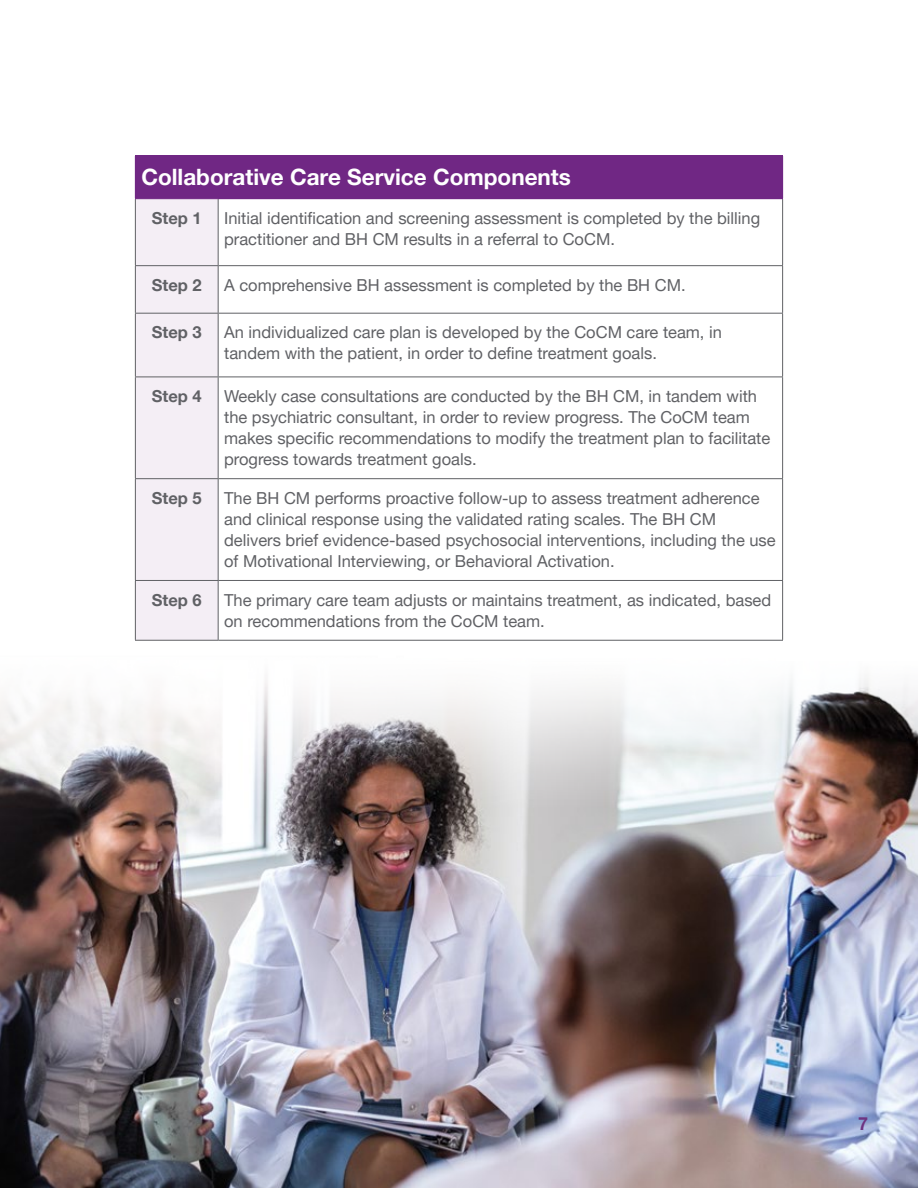
<style>
.page{position:relative;width:918px;height:1188px;background:#fff}
.page>*{position:absolute;margin:0;border:0;box-sizing:border-box;transform-origin:0 0}
.t1{font:700 22.5px "Helvetica Neue LT Pro";color:#fff}
.t2{font:700 18px "Helvetica Neue LT Pro";color:#6e3481}
.t3{font:16.5px/21px "Helvetica Neue LT Pro";color:#606165}
.t4{font:700 16.5px "Helvetica Neue LT Pro";color:#606165}
</style>
<div class="page">
<div style="left:135px;top:156px;width:648px;height:43px;background:#702784"></div>
<div style="left:136px;top:199px;width:82px;height:438px;background:#f4eef5"></div>
<hr style="left:135px;top:199px;width:1px;height:66px;background:#606165">
<hr style="left:218px;top:199px;width:1px;height:66px;background:#606165">
<hr style="left:782px;top:199px;width:1px;height:66px;background:#606165">
<hr style="left:135px;top:265px;width:83px;height:1px;background:#606165">
<hr style="left:135px;top:266px;width:1px;height:47px;background:#606165">
<hr style="left:218px;top:265px;width:565px;height:1px;background:#606165">
<hr style="left:218px;top:266px;width:1px;height:47px;background:#606165">
<hr style="left:782px;top:266px;width:1px;height:47px;background:#606165">
<hr style="left:135px;top:313px;width:83px;height:1px;background:#606165">
<hr style="left:135px;top:314px;width:1px;height:63px;background:#606165">
<hr style="left:218px;top:313px;width:565px;height:1px;background:#606165">
<hr style="left:218px;top:314px;width:1px;height:63px;background:#606165">
<hr style="left:782px;top:314px;width:1px;height:63px;background:#606165">
<hr style="left:135px;top:377px;width:83px;height:1px;background:#606165">
<hr style="left:135px;top:377px;width:1px;height:101px;background:#606165">
<hr style="left:218px;top:377px;width:565px;height:1px;background:#606165">
<hr style="left:218px;top:377px;width:1px;height:101px;background:#606165">
<hr style="left:782px;top:377px;width:1px;height:101px;background:#606165">
<hr style="left:135px;top:478px;width:83px;height:1px;background:#606165">
<hr style="left:135px;top:479px;width:1px;height:101px;background:#606165">
<hr style="left:218px;top:478px;width:565px;height:1px;background:#606165">
<hr style="left:218px;top:479px;width:1px;height:101px;background:#606165">
<hr style="left:782px;top:479px;width:1px;height:101px;background:#606165">
<hr style="left:135px;top:580px;width:83px;height:1px;background:#606165">
<hr style="left:135px;top:581px;width:1px;height:59px;background:#606165">
<hr style="left:218px;top:580px;width:565px;height:1px;background:#606165">
<hr style="left:218px;top:581px;width:1px;height:59px;background:#606165">
<hr style="left:782px;top:581px;width:1px;height:59px;background:#606165">
<hr style="left:135px;top:155px;width:83px;height:1px;background:#702784">
<hr style="left:218px;top:155px;width:565px;height:1px;background:#702784">
<img style="left:0;top:637px;width:918px;height:551px">
<h1 class="t1" style="left:141px;top:163px;width:431px">Collaborative Care Service Components</h1>
<p class="t4" style="left:152px;top:208px;width:51px">Step 1</p>
<p class="t3" style="left:224px;top:207px;width:538px">Initial identification and screening assessment is completed by the billing practitioner and BH CM results in a referral to CoCM.</p>
<p class="t4" style="left:152px;top:275px;width:51px">Step 2</p>
<p class="t3" style="left:224px;top:274px;width:463px">A comprehensive BH assessment is completed by the BH CM.</p>
<p class="t4" style="left:152px;top:322px;width:51px">Step 3</p>
<p class="t3" style="left:224px;top:322px;width:499px">An individualized care plan is developed by the CoCM care team, in tandem with the patient, in order to define treatment goals.</p>
<p class="t4" style="left:152px;top:386px;width:51px">Step 4</p>
<p class="t3" style="left:224px;top:385px;width:548px">Weekly case consultations are conducted by the BH CM, in tandem with the psychiatric consultant, in order to review progress. The CoCM team makes specific recommendations to modify the treatment plan to facilitate progress towards treatment goals.</p>
<p class="t4" style="left:152px;top:488px;width:51px">Step 5</p>
<p class="t3" style="left:224px;top:487px;width:553px">The BH CM performs proactive follow-up to assess treatment adherence and clinical response using the validated rating scales. The BH CM delivers brief evidence-based psychosocial interventions, including the use of Motivational Interviewing, or Behavioral Activation.</p>
<p class="t4" style="left:152px;top:590px;width:51px">Step 6</p>
<p class="t3" style="left:224px;top:589px;width:549px">The primary care team adjusts or maintains treatment, as indicated, based on recommendations from the CoCM team.</p>
<p class="t2" style="left:858px;top:1112px;width:12px">7</p>
</div>
